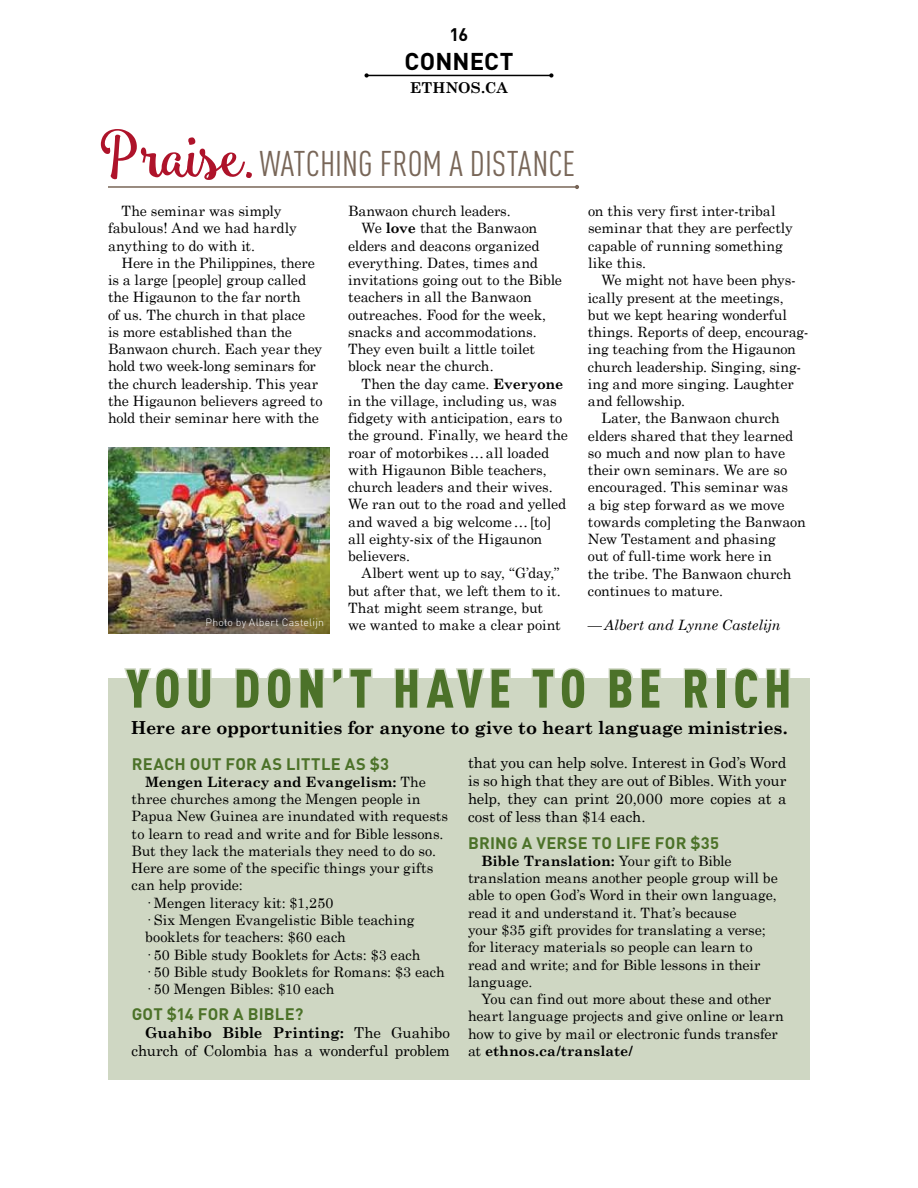
<style>
.page{position:relative;width:918px;height:1188px;background:#fff}
.page>*{position:absolute;margin:0;border:0;box-sizing:border-box;transform-origin:0 0}
.t1{font:900 condensed 53.25px "DIN Pro";letter-spacing:.105em;color:#4c7229}
.t2{font:condensed 35.25px "DIN Pro";letter-spacing:.005em;color:#786658}
.t3{font:700 24px "DIN Pro";letter-spacing:.005em;color:#000}
.t4{font:700 18px "Century Schoolbook";letter-spacing:-.005em;color:#000}
.t5{font:700 18px "DIN Pro";color:#000}
.t6{font:700 16.5px "DIN Pro";letter-spacing:.015em;color:#4c7229}
.t7{font:15px/18px "Century Schoolbook";letter-spacing:-.01em;color:#000;text-align:right}
.t8{font:700 15px "Century Schoolbook";letter-spacing:.005em;color:#000}
.t9{font:14.25px/17.2px "Century Schoolbook";letter-spacing:-.005em;color:#000}
.t10{font:700 14.25px "Century Schoolbook";color:#000}
.t11{font:italic 14.25px "Century Schoolbook";letter-spacing:-.005em;color:#000}
.t12{font:300 10.5px "DIN Pro";letter-spacing:.025em;color:#fff}
.s1{font-family:"Smoothie Shoppe";font-stretch:normal;font-size:61.5px;color:#ae132a}
.s2{font-weight:700}
.s3{font-weight:400}
</style>
<div class="page">
<hr style="left:108px;top:186px;width:469px;height:2px;background:#786658">
<svg style="left:575px;top:185px;width:4px;height:4px"></svg>
<img style="left:108px;top:447px;width:222px;height:186px">
<div style="left:108px;top:678px;width:702px;height:402px;background:#cfd7c3"></div>
<svg style="left:124px;top:667px;width:88px;height:11px"></svg>
<svg style="left:235px;top:667px;width:138px;height:11px"></svg>
<svg style="left:394px;top:668px;width:117px;height:10px"></svg>
<svg style="left:531px;top:667px;width:54px;height:11px"></svg>
<svg style="left:608px;top:668px;width:53px;height:10px"></svg>
<svg style="left:683px;top:668px;width:25px;height:10px"></svg>
<div style="left:716px;top:668px;width:11px;height:41px;border:3px solid #cfd7c3"></div>
<svg style="left:734px;top:667px;width:57px;height:11px"></svg>
<hr style="left:367px;top:75px;width:184px;height:1px;background:#000">
<svg style="left:364px;top:73px;width:5px;height:5px"></svg>
<svg style="left:549px;top:73px;width:5px;height:5px"></svg>
<p class="t5" style="left:450px;top:19px;width:20px">16</p>
<h3 class="t3" style="left:405px;top:41px;width:110px">CONNECT</h3>
<p class="t8" style="left:410px;top:78px;width:99px">ETHNOS.CA</p>
<h2 class="t2" style="left:100px;top:139px;width:476px"><span class="s1">Praise.</span> WATCHING FROM A DISTANCE</h2>
<p class="t9" style="left:108px;top:202px;width:190px;text-indent:13px">The seminar was simply fabulous! And we had hardly anything to do with it.</p>
<p class="t9" style="left:108px;top:254px;width:216px;text-indent:13px">Here in the Philippines, there is a large [people] group called the Higaunon to the far north<br>of us. The church in that place<br>is more established than the<br>Banwaon church. Each year they hold two week-long seminars for the church leadership. This year the Higaunon believers agreed to hold their seminar here with the</p>
<p class="t12" style="left:205px;top:614px;width:120px">Photo by Albert Castelijn</p>
<p class="t9" style="left:348px;top:202px;width:164px">Banwaon church leaders.</p>
<p class="t9" style="left:361px;top:219px;width:177px">We <span class="s2">love</span> that the Banwaon</p>
<p class="t9" style="left:348px;top:236px;width:193px">elders and deacons organized</p>
<p class="t9" style="left:348px;top:254px;width:192px">everything. Dates, times and</p>
<p class="t9" style="left:348px;top:271px;width:216px">invitations going out to the Bible</p>
<p class="t9" style="left:348px;top:288px;width:185px">teachers in all the Banwaon</p>
<p class="t9" style="left:348px;top:306px;width:200px">outreaches. Food for the week,</p>
<p class="t9" style="left:348px;top:323px;width:190px">snacks and accommodations.</p>
<p class="t9" style="left:348px;top:340px;width:189px">They even built a little toilet</p>
<p class="t9" style="left:348px;top:357px;width:147px">block near the church.</p>
<p class="t9" style="left:361px;top:375px;width:203px">Then the day came. <span class="s2">Everyone</span></p>
<p class="t9" style="left:348px;top:392px;width:210px">in the village, including us, was</p>
<p class="t9" style="left:348px;top:409px;width:216px">fidgety with anticipation, ears to</p>
<p class="t9" style="left:348px;top:426px;width:221px">the ground. Finally, we heard the</p>
<p class="t9" style="left:348px;top:444px;width:203px">roar of motorbikes…all loaded</p>
<p class="t9" style="left:348px;top:461px;width:200px">with Higaunon Bible teachers,</p>
<p class="t9" style="left:348px;top:478px;width:206px">church leaders and their wives.</p>
<p class="t9" style="left:348px;top:495px;width:220px">We ran out to the road and yelled</p>
<p class="t9" style="left:348px;top:513px;width:205px">and waved a big welcome…[to]</p>
<p class="t9" style="left:348px;top:530px;width:196px">all eighty-six of the Higaunon</p>
<p class="t9" style="left:348px;top:547px;width:63px">believers.</p>
<p class="t9" style="left:361px;top:564px;width:200px">Albert went up to say, “G’day,”</p>
<p class="t9" style="left:348px;top:582px;width:214px">but after that, we left them to it.</p>
<p class="t9" style="left:348px;top:599px;width:196px">That might seem strange, but</p>
<p class="t9" style="left:348px;top:616px;width:214px">we wanted to make a clear point</p>
<p class="t9" style="left:588px;top:202px;width:206px">on this very first inter-tribal seminar that they are perfectly capable of running something like this.</p>
<p class="t9" style="left:601px;top:271px;width:196px">We might not have been phys-</p>
<p class="t9" style="left:588px;top:288px;width:197px">ically present at the meetings,</p>
<p class="t9" style="left:588px;top:306px;width:201px">but we kept hearing wonderful</p>
<p class="t9" style="left:588px;top:323px;width:222px">things. Reports of deep, encourag-</p>
<p class="t9" style="left:588px;top:340px;width:209px">ing teaching from the Higaunon</p>
<p class="t9" style="left:588px;top:357px;width:215px">church leadership. Singing, sing-</p>
<p class="t9" style="left:588px;top:375px;width:207px">ing and more singing. Laughter</p>
<p class="t9" style="left:588px;top:392px;width:99px">and fellowship.</p>
<p class="t9" style="left:601px;top:409px;width:180px">Later, the Banwaon church</p>
<p class="t9" style="left:588px;top:426px;width:207px">elders shared that they learned</p>
<p class="t9" style="left:588px;top:444px;width:199px">so much and now plan to have</p>
<p class="t9" style="left:588px;top:461px;width:201px">their own seminars. We are so</p>
<p class="t9" style="left:588px;top:478px;width:202px">encouraged. This seminar was</p>
<p class="t9" style="left:588px;top:495px;width:198px">a big step forward as we move</p>
<p class="t9" style="left:588px;top:513px;width:219px">towards completing the Banwaon</p>
<p class="t9" style="left:588px;top:530px;width:189px">New Testament and phasing</p>
<p class="t9" style="left:588px;top:547px;width:185px">out of full-time work here in</p>
<p class="t9" style="left:588px;top:565px;width:205px">the tribe. The Banwaon church</p>
<p class="t9" style="left:588px;top:582px;width:137px">continues to mature.</p>
<p class="t11" style="left:588px;top:616px;width:194px">—Albert and Lynne Castelijn</p>
<h1 class="t1" style="left:126px;top:647px;width:667px">YOU DON’T HAVE TO BE RICH</h1>
<p class="t4" style="left:131px;top:716px;width:658px">Here are opportunities for anyone to give to heart language ministries.</p>
<p class="t6" style="left:132px;top:750px;width:259px">REACH OUT FOR AS LITTLE AS $3</p>
<p class="t10" style="left:145px;top:773px;width:282px">Mengen Literacy and Evangelism: <span class="s3">The</span></p>
<p class="t9" style="left:132px;top:790px;width:290px">three churches among the Mengen people in</p>
<p class="t9" style="left:132px;top:807px;width:318px">Papua New Guinea are inundated with requests</p>
<p class="t9" style="left:132px;top:825px;width:313px">to learn to read and write and for Bible lessons.</p>
<p class="t9" style="left:132px;top:842px;width:306px">But they lack the materials they need to do so.</p>
<p class="t9" style="left:132px;top:859px;width:303px">Here are some of the specific things your gifts</p>
<p class="t9" style="left:132px;top:876px;width:113px">can help provide:</p>
<p class="t9" style="left:145px;top:894px;width:190px">· Mengen literacy kit: $1,250</p>
<p class="t9" style="left:145px;top:911px;width:271px">· Six Mengen Evangelistic Bible teaching</p>
<p class="t9" style="left:145px;top:928px;width:202px">booklets for teachers: $60 each</p>
<p class="t9" style="left:145px;top:945px;width:277px">· 50 Bible study Booklets for Acts: $3 each</p>
<p class="t9" style="left:145px;top:963px;width:301px">· 50 Bible study Booklets for Romans: $3 each</p>
<p class="t9" style="left:145px;top:980px;width:191px">· 50 Mengen Bibles: $10 each</p>
<p class="t6" style="left:132px;top:1001px;width:173px">GOT $14 FOR A BIBLE?</p>
<p class="t7" style="left:132px;top:1024px;width:320px"><span class="s2">Guahibo Bible Printing:</span> The Guahibo church of Colombia has a wonderful problem</p>
<p class="t7" style="left:468px;top:753px;width:320px;text-align:justify">that you can help solve. Interest in God’s Word is so high that they are out of Bibles. With your help, they can print 20,000 more copies at a cost of less than $14 each.</p>
<p class="t6" style="left:468px;top:829px;width:252px">BRING A VERSE TO LIFE FOR $35</p>
<p class="t9" style="left:468px;top:852px;width:312px;text-indent:13px"><span class="s2">Bible Translation:</span> Your gift to Bible translation means another people group will be able to open God’s Word in their own language, read it and understand it. That’s because<br>your $35 gift provides for translating a verse; for literacy materials so people can learn to read and write; and for Bible lessons in their language.</p>
<p class="t9" style="left:468px;top:990px;width:317px;text-indent:13px">You can find out more about these and other heart language projects and give online or learn how to give by mail or electronic funds transfer at <span class="s2">ethnos.ca/translate/</span></p>
</div>
